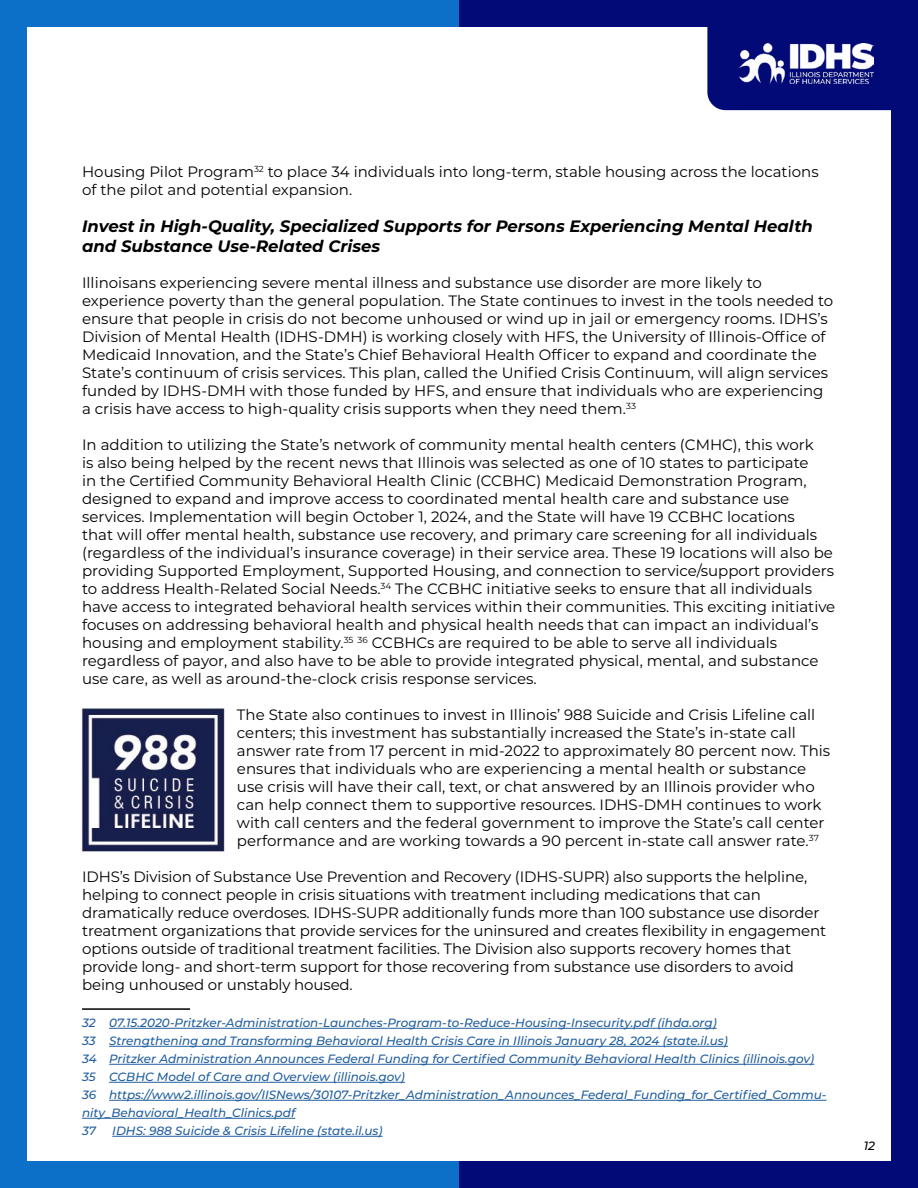
<style>
.page{position:relative;width:918px;height:1188px;background:#0c70c8}
.page>*{position:absolute;margin:0;border:0;box-sizing:border-box;transform-origin:0 0}
.t1{font:italic 700 16.5px/19.8px "Montserrat";color:#000}
.t2{font:15px/18px "Montserrat";color:#000}
.t3{font:italic 500 12px/18px "Montserrat";color:#215e9e}
.t4{font:italic 500 12px "Montserrat";color:#000}
</style>
<div class="page">
<div style="left:459px;top:0;width:459px;height:1188px;background:#020a78"></div>
<div style="left:27px;top:27px;width:864px;height:1134px;background:#fff"></div>
<div style="left:707px;top:27px;width:184px;height:83px;background:#020a78"></div>
<img style="left:739px;top:43px;width:134px;height:41px">
<img style="left:81px;top:708px;width:144px;height:144px">
<hr style="left:82px;top:1008px;width:108px;height:2px;background:#000">
<hr style="left:109px;top:1028px;width:608px;height:1px;background:#215e9e">
<hr style="left:109px;top:1046px;width:619px;height:1px;background:#215e9e">
<hr style="left:109px;top:1064px;width:705px;height:1px;background:#215e9e">
<hr style="left:109px;top:1082px;width:296px;height:1px;background:#215e9e">
<hr style="left:109px;top:1100px;width:717px;height:1px;background:#215e9e">
<hr style="left:82px;top:1118px;width:213px;height:1px;background:#215e9e">
<hr style="left:112px;top:1136px;width:271px;height:1px;background:#215e9e">
<p class="t2" style="left:82px;top:162px;width:738px">Housing Pilot Program<sup>32</sup> to place 34 individuals into long-term, stable housing across the locations of the pilot and potential expansion.</p>
<h4 class="t1" style="left:82px;top:216px;width:732px">Invest in High-Quality, Specialized Supports for Persons Experiencing Mental Health and Substance Use-Related Crises</h4>
<p class="t2" style="left:82px;top:273px;width:753px">Illinoisans experiencing severe mental illness and substance use disorder are more likely to experience poverty than the general population. The State continues to invest in the tools needed to ensure that people in crisis do not become unhoused or wind up in jail or emergency rooms. IDHS’s Division of Mental Health (IDHS-DMH) is working closely with HFS, the University of Illinois-Office of Medicaid Innovation, and the State’s Chief Behavioral Health Officer to expand and coordinate the State’s continuum of crisis services. This plan, called the Unified Crisis Continuum, will align services funded by IDHS-DMH with those funded by HFS, and ensure that individuals who are experiencing a crisis have access to high-quality crisis supports when they need them.<sup>33</sup></p>
<p class="t2" style="left:82px;top:435px;width:755px">In addition to utilizing the State’s network of community mental health centers (CMHC), this work<br>is also being helped by the recent news that Illinois was selected as one of 10 states to participate<br>in the Certified Community Behavioral Health Clinic (CCBHC) Medicaid Demonstration Program, designed to expand and improve access to coordinated mental health care and substance use services. Implementation will begin October 1, 2024, and the State will have 19 CCBHC locations<br>that will offer mental health, substance use recovery, and primary care screening for all individuals (regardless of the individual’s insurance coverage) in their service area. These 19 locations will also be providing Supported Employment, Supported Housing, and connection to service/support providers to address Health-Related Social Needs.<sup>34</sup> The CCBHC initiative seeks to ensure that all individuals have access to integrated behavioral health services within their communities. This exciting initiative focuses on addressing behavioral health and physical health needs that can impact an individual’s housing and employment stability.<sup>35</sup> <sup>36</sup> CCBHCs are required to be able to serve all individuals regardless of payor, and also have to be able to provide integrated physical, mental, and substance use care, as well as around-the-clock crisis response services.</p>
<p class="t2" style="left:237px;top:705px;width:595px">The State also continues to invest in Illinois’ 988 Suicide and Crisis Lifeline call centers; this investment has substantially increased the State’s in-state call answer rate from 17 percent in mid-2022 to approximately 80 percent now. This ensures that individuals who are experiencing a mental health or substance use crisis will have their call, text, or chat answered by an Illinois provider who can help connect them to supportive resources. IDHS-DMH continues to work with call centers and the federal government to improve the State’s call center performance and are working towards a 90 percent in-state call answer rate.<sup>37</sup></p>
<p class="t2" style="left:82px;top:867px;width:746px">IDHS’s Division of Substance Use Prevention and Recovery (IDHS-SUPR) also supports the helpline, helping to connect people in crisis situations with treatment including medications that can dramatically reduce overdoses. IDHS-SUPR additionally funds more than 100 substance use disorder treatment organizations that provide services for the uninsured and creates flexibility in engagement options outside of traditional treatment facilities. The Division also supports recovery homes that provide long- and short-term support for those recovering from substance use disorders to avoid being unhoused or unstably housed.</p>
<p class="t3" style="left:82px;top:1013px;width:636px">32 07.15.2020-Pritzker-Administration-Launches-Program-to-Reduce-Housing-Insecurity.pdf (ihda.org)</p>
<p class="t3" style="left:82px;top:1031px;width:647px">33 Strengthening and Transforming Behavioral Health Crisis Care in Illinois January 28, 2024 (state.il.us)</p>
<p class="t3" style="left:82px;top:1049px;width:746px">34 Pritzker Administration Announces Federal Funding for Certified Community Behavioral Health Clinics (illinois.gov)<br>35 CCBHC Model of Care and Overview (illinois.gov)<br>36 https://www2.illinois.gov/IISNews/30107-Pritzker_Administration_Announces_Federal_Funding_for_Certified_Commu&shy;nity_Behavioral_Health_Clinics.pdf</p>
<p class="t3" style="left:82px;top:1121px;width:15px">37</p>
<p class="t3" style="left:112px;top:1121px;width:272px">IDHS: 988 Suicide &amp; Crisis Lifeline (state.il.us)</p>
<p class="t4" style="left:864px;top:1137px;width:13px">12</p>
</div>
